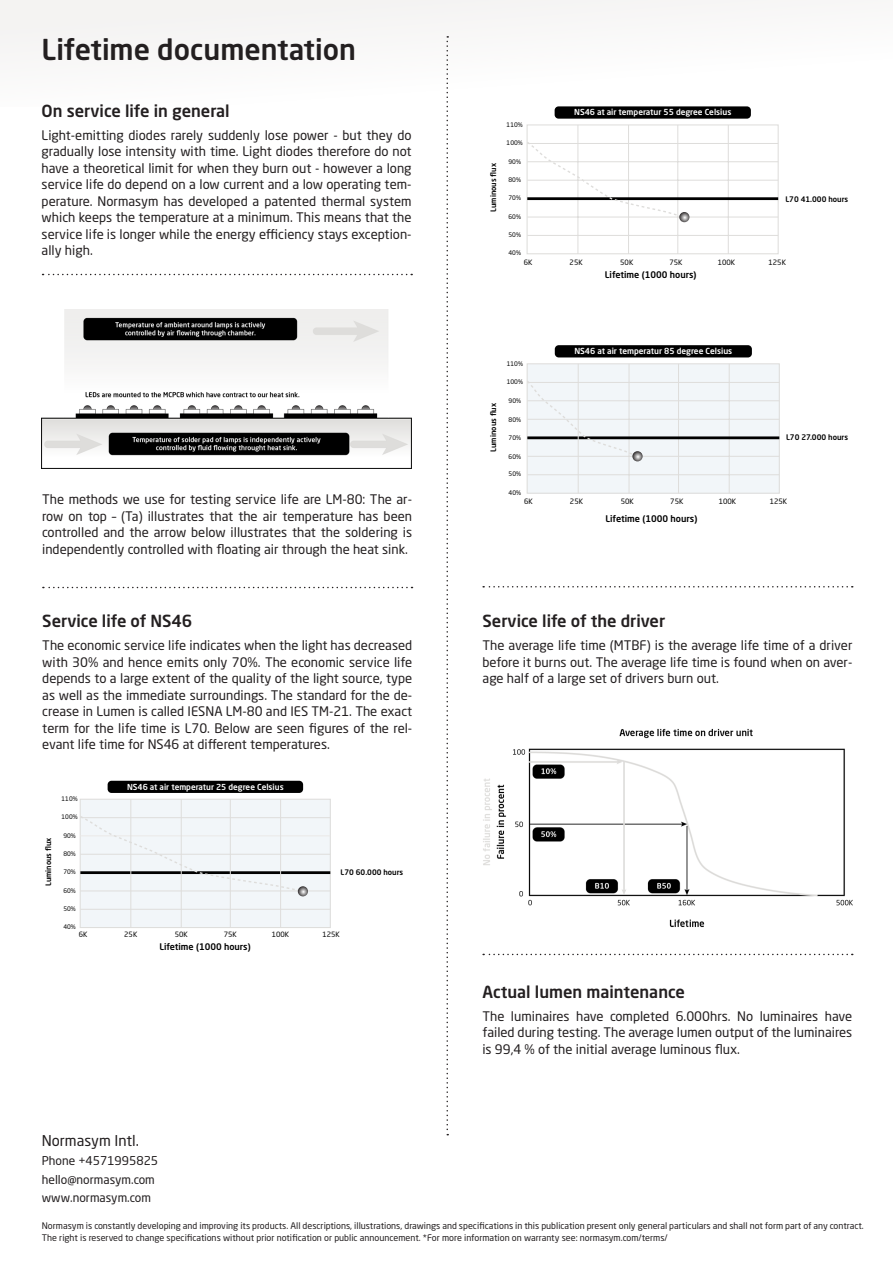
<style>
.page{position:relative;width:893px;height:1263px;background:#fff}
.page>*{position:absolute;margin:0;border:0;box-sizing:border-box;transform-origin:0 0}
.t1{font:500 28.5px "Neo Sans Std";color:#231f20}
.Produkt_type_overskr{font:500 16.5px "Neo Sans Std";color:#231f20}
.Produkt_type{font:14.85px "Neo Sans Std";color:#231f20}
.Produkt_type-2{font:13.05px/16.5px "Neo Sans Std";color:#231f20;text-align:justify}
.Produkt_type-3{font:12px "Neo Sans Std";color:#231f20}
.t2{font:500 9.15px "Neo Sans Std";color:#000}
.Tekniske_specs_bold{font:9px "Neo Sans Std";color:#231f20}
.t3{font:500 9px "Neo Sans Std";color:#000}
.t4{font:500 8.25px "Neo Sans Std";color:#fff}
.t5{font:500 7.65px "Neo Sans Std";color:#000}
.t6{font:500 7.5px "Neo Sans Std";color:#000}
.t7{font:7.35px "Neo Sans Std";color:#000}
.t8{font:500 7.35px "Neo Sans Std";color:#000}
.t9{font:7.2px "Neo Sans Std";color:#000}
.t10{font:6.3px "Neo Sans Std";color:#000}
.t11{font:6.15px "Neo Sans Std";color:#000}
</style>
<div class="page">
<div style="left:0;top:0;width:893px;height:106px;background:#faf9f9"></div>
<svg style="left:446px;top:36px;width:2px;height:1099px"></svg>
<svg style="left:43px;top:274px;width:369px;height:1px"></svg>
<svg style="left:43px;top:587px;width:369px;height:1px"></svg>
<svg style="left:483px;top:586px;width:370px;height:1px"></svg>
<svg style="left:483px;top:954px;width:370px;height:1px"></svg>
<img style="left:41px;top:309px;width:371px;height:159px">
<div style="left:80px;top:799px;width:250px;height:128px;background:#f2f6f9"></div>
<div style="left:80px;top:799px;width:251px;height:129px;border:1px solid #dedddb"></div>
<hr style="left:80px;top:817px;width:250px;height:1px;background:#dedddb">
<hr style="left:80px;top:835px;width:250px;height:1px;background:#ebe9e7">
<hr style="left:80px;top:854px;width:250px;height:1px;background:#dedddb">
<hr style="left:80px;top:871px;width:250px;height:3px;background:#000">
<hr style="left:80px;top:890px;width:250px;height:1px;background:#dedddb">
<hr style="left:80px;top:909px;width:250px;height:1px;background:#dedddb">
<hr style="left:130px;top:799px;width:1px;height:129px;background:#dedddb">
<hr style="left:181px;top:799px;width:1px;height:129px;background:#dedddb">
<hr style="left:230px;top:799px;width:1px;height:129px;background:#dedddb">
<hr style="left:280px;top:799px;width:1px;height:129px;background:#dedddb">
<svg style="left:79px;top:815px;width:229px;height:81px"></svg>
<div style="left:108px;top:781px;width:195px;height:12px;background:#000;border-radius:4px"></div>
<img style="left:483px;top:728px;width:370px;height:199px">
<div style="left:527px;top:124px;width:252px;height:130px;border:1px solid #dedddb"></div>
<hr style="left:527px;top:143px;width:251px;height:1px;background:#dedddb">
<hr style="left:527px;top:161px;width:251px;height:1px;background:#dedddb">
<hr style="left:578px;top:125px;width:1px;height:129px;background:#dedddb">
<hr style="left:628px;top:125px;width:1px;height:129px;background:#dedddb">
<hr style="left:677px;top:125px;width:1px;height:129px;background:#dedddb">
<hr style="left:728px;top:125px;width:1px;height:129px;background:#dedddb">
<hr style="left:527px;top:217px;width:251px;height:1px;background:#dedddb">
<hr style="left:527px;top:235px;width:251px;height:1px;background:#dedddb">
<hr style="left:527px;top:180px;width:251px;height:1px;background:#dedddb">
<hr style="left:527px;top:197px;width:251px;height:3px;background:#000">
<svg style="left:526px;top:141px;width:163px;height:81px"></svg>
<div style="left:555px;top:106px;width:196px;height:13px;background:#000;border-radius:4px"></div>
<div style="left:527px;top:364px;width:252px;height:129px;background:#f2f6f9"></div>
<div style="left:527px;top:363px;width:253px;height:131px;border:1px solid #dedddb"></div>
<hr style="left:527px;top:382px;width:252px;height:1px;background:#dedddb">
<hr style="left:527px;top:400px;width:252px;height:1px;background:#dedddb">
<hr style="left:527px;top:419px;width:252px;height:1px;background:#dedddb">
<hr style="left:527px;top:456px;width:252px;height:1px;background:#dedddb">
<hr style="left:527px;top:474px;width:252px;height:1px;background:#dedddb">
<hr style="left:629px;top:364px;width:1px;height:129px;background:#dedddb">
<hr style="left:678px;top:364px;width:1px;height:129px;background:#dedddb">
<hr style="left:729px;top:364px;width:1px;height:129px;background:#dedddb">
<hr style="left:527px;top:436px;width:252px;height:3px;background:#000">
<hr style="left:578px;top:364px;width:1px;height:129px;background:#dedddb">
<svg style="left:526px;top:380px;width:117px;height:81px"></svg>
<div style="left:555px;top:345px;width:197px;height:12px;background:#000;border-radius:4px"></div>
<p class="t1" style="left:42px;top:32px;width:316px">Lifetime documentation</p>
<p class="Produkt_type_overskr" style="left:42px;top:100px;width:190px">On service life in general</p>
<p class="Produkt_type-2" style="left:42px;top:126px;width:371px">Light-emitting diodes rarely suddenly lose power - but they do gradually lose intensity with time. Light diodes therefore do not have a theoretical limit for when they burn out - however a long service life do depend on a low current and a low operating tem&shy;perature. Normasym has developed a patented thermal system which keeps the temperature at a minimum. This means that the service life is longer while the energy efficiency stays exception&shy;ally high.</p>
<p class="Produkt_type-2" style="left:42px;top:491px;width:371px">The methods we use for testing service life are LM-80: The ar&shy;row on top – (Ta) illustrates that the air temperature has been controlled and the arrow below illustrates that the soldering is independently controlled with floating air through the heat sink.</p>
<p class="Produkt_type_overskr" style="left:42px;top:611px;width:152px">Service life of NS46</p>
<p class="Produkt_type-2" style="left:42px;top:637px;width:371px">The economic service life indicates when the light has decreased with 30% and hence emits only 70%. The economic service life depends to a large extent of the quality of the light source, type as well as the immediate surroundings. The standard for the de&shy;crease in Lumen is called IESNA LM-80 and IES TM-21. The exact term for the life time is L70. Below are seen figures of the rel&shy;evant life time for NS46 at different temperatures.</p>
<p class="t8" style="left:44px;top:886px;width:50px;rotate:-90deg">Luminous flux</p>
<p class="t11" style="left:62px;top:795px;width:18px">110%</p>
<p class="t11" style="left:62px;top:813px;width:18px">100%</p>
<p class="t11" style="left:63px;top:832px;width:14px">90%</p>
<p class="t11" style="left:63px;top:850px;width:14px">80%</p>
<p class="t11" style="left:63px;top:868px;width:14px">70%</p>
<p class="t11" style="left:63px;top:887px;width:14px">60%</p>
<p class="t11" style="left:63px;top:904px;width:14px">50%</p>
<p class="t11" style="left:63px;top:923px;width:14px">40%</p>
<p class="t4" style="left:127px;top:781px;width:158px">NS46 at air temperatur 25 degree Celsius</p>
<p class="t6" style="left:341px;top:867px;width:64px">L70 60.000 hours</p>
<p class="t9" style="left:79px;top:929px;width:10px">6K</p>
<p class="t9" style="left:124px;top:929px;width:15px">25K</p>
<p class="t9" style="left:175px;top:929px;width:15px">50K</p>
<p class="t9" style="left:224px;top:929px;width:15px">75K</p>
<p class="t9" style="left:272px;top:929px;width:19px">100K</p>
<p class="t9" style="left:322px;top:929px;width:19px">125K</p>
<p class="t3" style="left:159px;top:941px;width:93px">Lifetime (1000 hours)</p>
<p class="Produkt_type" style="left:42px;top:1132px;width:99px">Normasym Intl.</p>
<p class="Produkt_type-3" style="left:42px;top:1153px;width:118px">Phone +4571995825</p>
<p class="Produkt_type-3" style="left:42px;top:1172px;width:115px">hello@normasym.com</p>
<p class="Produkt_type-3" style="left:42px;top:1190px;width:111px">www.normasym.com</p>
<p class="t6" style="left:489px;top:212px;width:50px;rotate:-90deg">Luminous flux</p>
<p class="t10" style="left:507px;top:121px;width:18px">110%</p>
<p class="t10" style="left:507px;top:139px;width:18px">100%</p>
<p class="t10" style="left:508px;top:157px;width:14px">90%</p>
<p class="t10" style="left:508px;top:176px;width:14px">80%</p>
<p class="t10" style="left:508px;top:194px;width:14px">70%</p>
<p class="t10" style="left:508px;top:213px;width:14px">60%</p>
<p class="t10" style="left:508px;top:230px;width:14px">50%</p>
<p class="t10" style="left:508px;top:249px;width:14px">40%</p>
<p class="t4" style="left:574px;top:107px;width:159px">NS46 at air temperatur 55 degree Celsius</p>
<p class="t6" style="left:785px;top:194px;width:64px">L70 41.000 hours</p>
<p class="t9" style="left:524px;top:258px;width:10px">6K</p>
<p class="t9" style="left:570px;top:258px;width:15px">25K</p>
<p class="t9" style="left:620px;top:258px;width:15px">50K</p>
<p class="t9" style="left:669px;top:258px;width:15px">75K</p>
<p class="t9" style="left:718px;top:258px;width:19px">100K</p>
<p class="t9" style="left:768px;top:258px;width:19px">125K</p>
<p class="t3" style="left:605px;top:269px;width:93px">Lifetime (1000 hours)</p>
<p class="t6" style="left:489px;top:452px;width:50px;rotate:-90deg">Luminous flux</p>
<p class="t10" style="left:507px;top:360px;width:18px">110%</p>
<p class="t10" style="left:507px;top:378px;width:18px">100%</p>
<p class="t10" style="left:509px;top:397px;width:14px">90%</p>
<p class="t10" style="left:509px;top:415px;width:14px">80%</p>
<p class="t10" style="left:509px;top:433px;width:14px">70%</p>
<p class="t10" style="left:509px;top:452px;width:14px">60%</p>
<p class="t10" style="left:509px;top:470px;width:14px">50%</p>
<p class="t10" style="left:509px;top:489px;width:14px">40%</p>
<p class="t4" style="left:574px;top:346px;width:159px">NS46 at air temperatur 85 degree Celsius</p>
<p class="t5" style="left:786px;top:433px;width:64px">L70 27.000 hours</p>
<p class="t7" style="left:524px;top:496px;width:10px">6K</p>
<p class="t7" style="left:570px;top:496px;width:15px">25K</p>
<p class="t7" style="left:621px;top:496px;width:15px">50K</p>
<p class="t7" style="left:670px;top:496px;width:15px">75K</p>
<p class="t7" style="left:719px;top:496px;width:19px">100K</p>
<p class="t7" style="left:770px;top:496px;width:19px">125K</p>
<p class="t2" style="left:605px;top:512px;width:93px">Lifetime (1000 hours)</p>
<p class="Produkt_type_overskr" style="left:483px;top:611px;width:184px">Service life of the driver</p>
<p class="Produkt_type-2" style="left:483px;top:637px;width:371px">The average life time (MTBF) is the average life time of a driver before it burns out. The average life time is found when on aver&shy;age half of a large set of drivers burn out.</p>
<p class="Produkt_type_overskr" style="left:482px;top:981px;width:204px">Actual lumen maintenance</p>
<p class="Produkt_type-2" style="left:482px;top:1008px;width:371px">The luminaires have completed 6.000hrs. No luminaires have failed during testing. The average lumen output of the luminaires is 99,4 % of the initial average luminous flux.</p>
<p class="Tekniske_specs_bold" style="left:42px;top:1220px;width:823px">Normasym is constantly developing and improving its products. All descriptions, illustrations, drawings and specifications in this publication present only general particulars and shall not form part of any contract.</p>
<p class="Tekniske_specs_bold" style="left:42px;top:1232px;width:627px">The right is reserved to change specifications without prior notification or public announcement. *For more information on warranty see: normasym.com/terms/</p>
</div>
